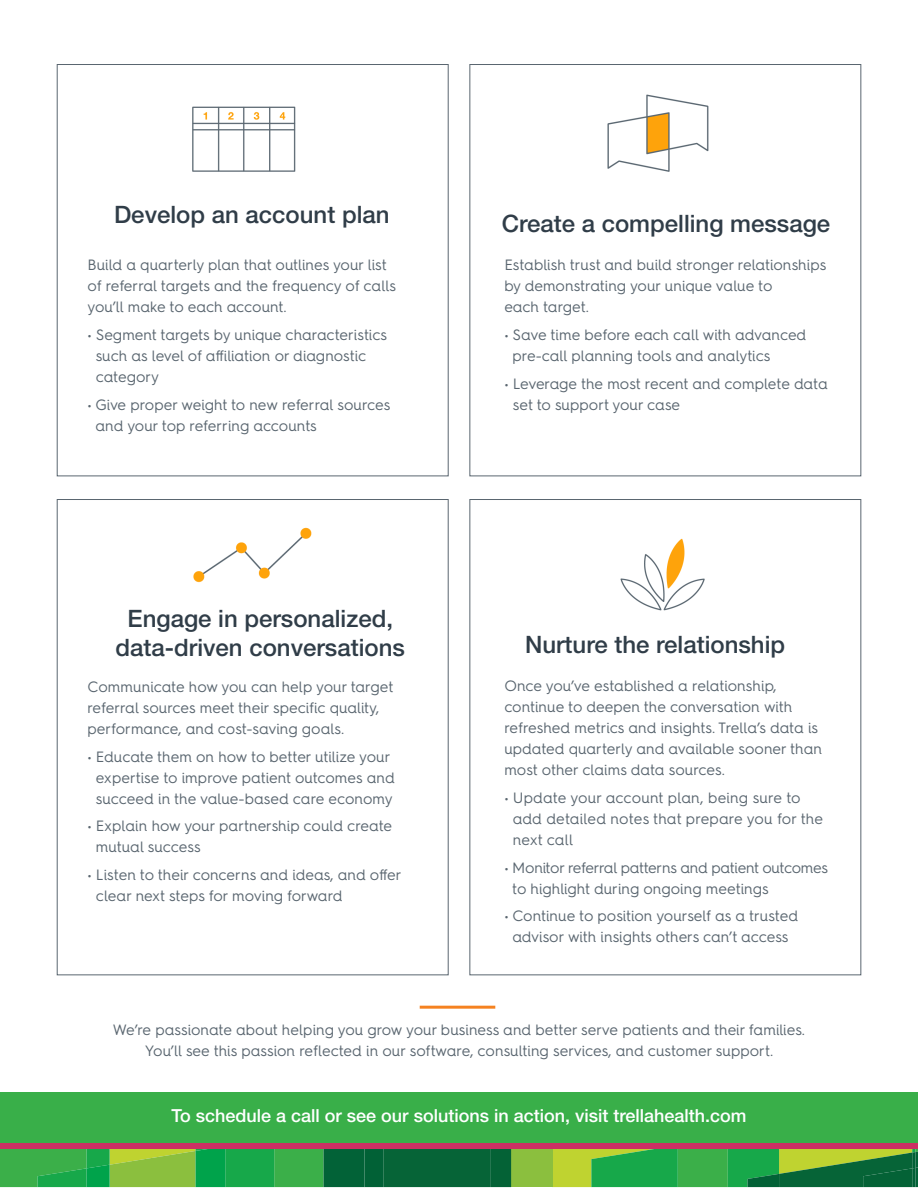
<style>
.page{position:relative;width:918px;height:1188px;background:#fff}
.page>*{position:absolute;margin:0;border:0;box-sizing:border-box;transform-origin:0 0}
.t1{font:500 24px/28.8px "Helvetica Neue";color:#303d48;text-align:center}
.t2{font:500 18px "Helvetica Neue";color:#fff}
.t3{font:15px/21px "Hurme Geometric Sans 4";color:#5a6670}
.t4{font:15px/21px "Hurme Geometric Sans 4";letter-spacing:-.02em;color:#5a6670}
</style>
<div class="page">
<img style="left:193px;top:527px;width:119px;height:56px">
<img style="left:192px;top:106px;width:104px;height:66px">
<img style="left:607px;top:94px;width:102px;height:78px">
<img style="left:620px;top:538px;width:85px;height:73px">
<div style="left:678px;top:1148px;width:50px;height:39px;background:#3baf49"></div>
<div style="left:274px;top:1148px;width:50px;height:39px;background:#3baf49"></div>
<svg style="left:0;top:1149px;width:274px;height:38px;background:#45b145"></svg>
<svg style="left:728px;top:1149px;width:190px;height:38px;background:#3b903a"></svg>
<div style="left:324px;top:1148px;width:41px;height:39px;background:#026237"></div>
<div style="left:383px;top:1148px;width:107px;height:39px;background:#066437"></div>
<div style="left:364px;top:1148px;width:19px;height:39px;background:#016136"></div>
<svg style="left:552px;top:1149px;width:126px;height:38px;background:#56b841"></svg>
<div style="left:511px;top:1148px;width:41px;height:39px;background:#8bbf3e"></div>
<div style="left:490px;top:1148px;width:21px;height:39px;background:#046236"></div>
<div style="left:0;top:1142px;width:918px;height:7px;background:#cc3063"></div>
<div style="left:0;top:1092px;width:918px;height:50px;background:#39af49"></div>
<hr style="left:420px;top:1006px;width:75px;height:3px;background:#f58220">
<p class="t1" style="left:114px;top:200px;width:277px">Develop an account plan</p>
<p class="t3" style="left:87px;top:254px;width:310px">Build a quarterly plan that outlines your list of referral targets and the frequency of calls you’ll make to each account.</p>
<p class="t3" style="left:96px;top:324px;width:293px;text-indent:-8px">• Segment targets by unique characteristics such as level of affiliation or diagnostic category</p>
<p class="t3" style="left:96px;top:393px;width:296px;text-indent:-8px">• Give proper weight to new referral sources and your top referring accounts</p>
<p class="t1" style="left:116px;top:604px;width:291px">Engage in personalized, data-driven conversations</p>
<p class="t3" style="left:87px;top:676px;width:307px">Communicate how you can help your target referral sources meet their specific quality, performance, and cost-saving goals.</p>
<p class="t3" style="left:87px;top:745px;width:309px;text-align:center">• Educate them on how to better utilize your expertise to improve patient outcomes and succeed in the value-based care economy</p>
<p class="t3" style="left:96px;top:815px;width:298px;text-indent:-8px">• Explain how your partnership could create mutual success</p>
<p class="t3" style="left:96px;top:864px;width:307px;text-indent:-8px">• Listen to their concerns and ideas, and offer clear next steps for moving forward</p>
<p class="t1" style="left:502px;top:209px;width:330px">Create a compelling message</p>
<p class="t3" style="left:504px;top:254px;width:323px">Establish trust and build stronger relationships by demonstrating your unique value to<br>each target.</p>
<p class="t3" style="left:513px;top:324px;width:295px;text-indent:-8px">• Save time before each call with advanced pre-call planning tools and analytics</p>
<p class="t3" style="left:513px;top:372px;width:316px;text-indent:-8px">• Leverage the most recent and complete data set to support your case</p>
<p class="t1" style="left:525px;top:630px;width:262px">Nurture the relationship</p>
<p class="t3" style="left:504px;top:675px;width:319px">Once you’ve established a relationship, continue to deepen the conversation with refreshed metrics and insights. Trella’s data is updated quarterly and available sooner than most other claims data sources.</p>
<p class="t3" style="left:513px;top:787px;width:312px;text-indent:-8px">• Update your account plan, being sure to add detailed notes that prepare you for the next call</p>
<p class="t4" style="left:512px;top:856px;width:317px;text-indent:-8px">• Monitor referral patterns and patient outcomes to highlight during ongoing meetings</p>
<p class="t3" style="left:504px;top:905px;width:295px;text-align:center">• Continue to position yourself as a trusted advisor with insights others can’t access</p>
<p class="t3" style="left:113px;top:1019px;width:694px;text-align:center">We’re passionate about helping you grow your business and better serve patients and their families.<br>You’ll see this passion reflected in our software, consulting services, and customer support.</p>
<p class="t2" style="left:172px;top:1105px;width:576px">To schedule a call or see our solutions in action, visit trellahealth.com</p>
</div>
